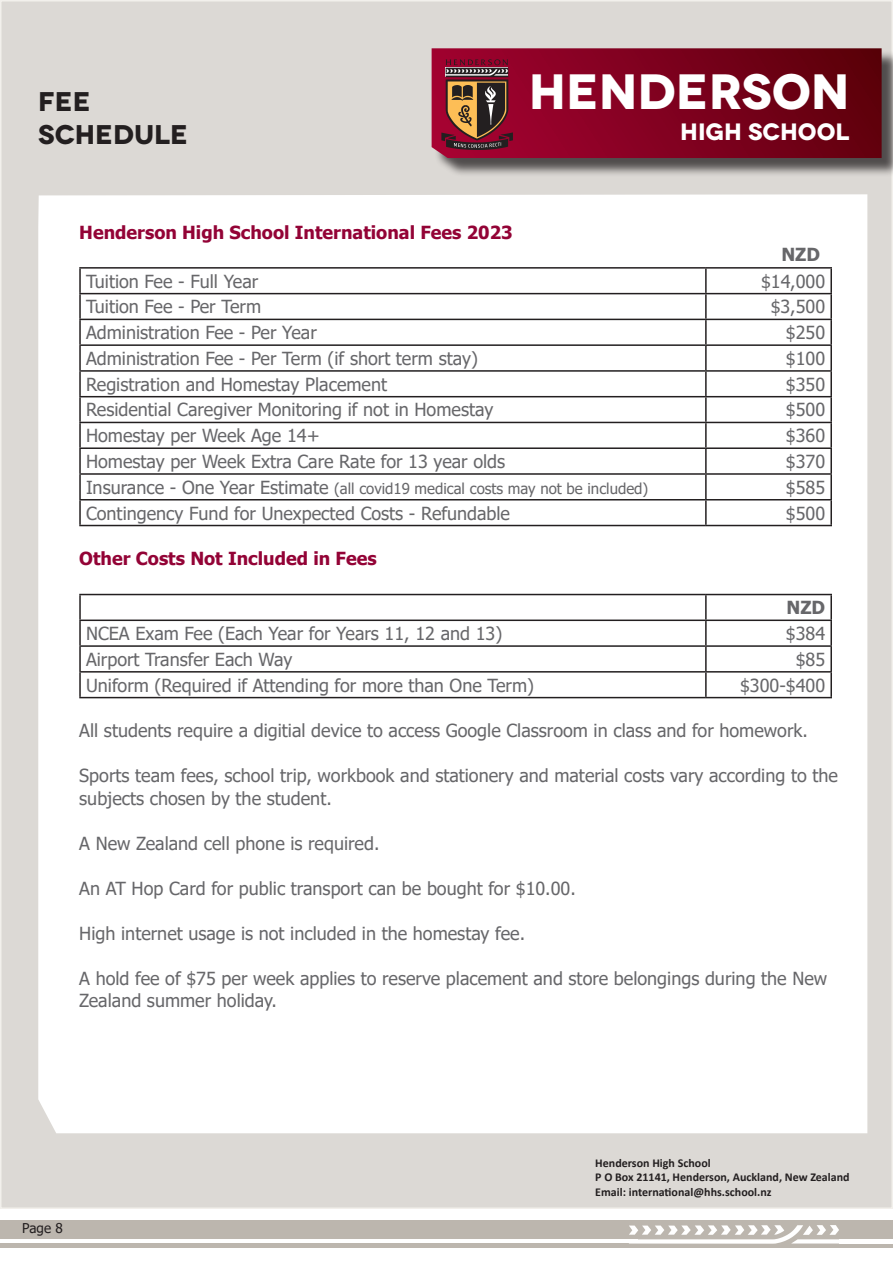
<style>
.page{position:relative;width:893px;height:1263px;background:#fff}
.page>*{position:absolute;margin:0;border:0;box-sizing:border-box;transform-origin:0 0}
.t1{font:700 49.5px "Novecentowide";color:#fff}
.t2{font:700 27px "Novecentowide";color:#231f20}
.t3{font:700 23.7px "Novecentowide";letter-spacing:-.005em;color:#fff}
.t4{font:18px/22.5px "Tahoma";color:#67676a}
.t5{font:700 18px "Tahoma";color:#930336}
.t6{font:700 18px "Tahoma";color:#67676a}
.t7{font:15px "Tahoma";color:#67676a}
.t8{font:13.5px "Tahoma";color:#231f20}
.t9{font:700 12px/14.4px "Calibri";color:#231f20}
.s1{font-size:18px}
</style>
<div class="page">
<div style="left:0;top:0;width:893px;height:1209px;background:#dcd9d5;border:2px solid #e7e2da"></div>
<div style="left:0;top:1220px;width:893px;height:28px;background:#bcb6ae"></div>
<svg style="left:629px;top:1225px;width:211px;height:19px"></svg>
<hr style="left:0;top:1239px;width:638px;height:4px;background:#fff">
<hr style="left:839px;top:1239px;width:53px;height:4px;background:#fff">
<div style="left:434px;top:51px;width:459px;height:126px;background:#231f20;opacity:.75"></div>
<svg style="left:432px;top:48px;width:450px;height:110px;background:#7d011d"></svg>
<svg style="left:441px;top:59px;width:72px;height:91px;background:#7c3f3b"></svg>
<div style="left:38px;top:194px;width:829px;height:939px;background:#fff"></div>
<hr style="left:79px;top:267px;width:627px;height:2px;background:#231f20">
<hr style="left:79px;top:269px;width:2px;height:24px;background:#231f20">
<hr style="left:706px;top:267px;width:126px;height:2px;background:#231f20">
<hr style="left:705px;top:269px;width:2px;height:24px;background:#231f20">
<hr style="left:830px;top:269px;width:2px;height:24px;background:#231f20">
<hr style="left:79px;top:293px;width:627px;height:1px;background:#231f20">
<hr style="left:79px;top:294px;width:2px;height:25px;background:#231f20">
<hr style="left:706px;top:293px;width:126px;height:1px;background:#231f20">
<hr style="left:705px;top:294px;width:2px;height:25px;background:#231f20">
<hr style="left:830px;top:294px;width:2px;height:25px;background:#231f20">
<hr style="left:79px;top:319px;width:627px;height:1px;background:#231f20">
<hr style="left:79px;top:320px;width:2px;height:24px;background:#231f20">
<hr style="left:706px;top:319px;width:126px;height:1px;background:#231f20">
<hr style="left:705px;top:320px;width:2px;height:24px;background:#231f20">
<hr style="left:830px;top:320px;width:2px;height:24px;background:#231f20">
<hr style="left:79px;top:344px;width:627px;height:2px;background:#231f20">
<hr style="left:79px;top:346px;width:2px;height:24px;background:#231f20">
<hr style="left:706px;top:344px;width:126px;height:2px;background:#231f20">
<hr style="left:705px;top:346px;width:2px;height:24px;background:#231f20">
<hr style="left:830px;top:346px;width:2px;height:24px;background:#231f20">
<hr style="left:79px;top:370px;width:627px;height:2px;background:#231f20">
<hr style="left:79px;top:372px;width:2px;height:24px;background:#231f20">
<hr style="left:706px;top:370px;width:126px;height:2px;background:#231f20">
<hr style="left:705px;top:372px;width:2px;height:24px;background:#231f20">
<hr style="left:830px;top:372px;width:2px;height:24px;background:#231f20">
<hr style="left:79px;top:396px;width:627px;height:1px;background:#231f20">
<hr style="left:79px;top:397px;width:2px;height:25px;background:#231f20">
<hr style="left:706px;top:396px;width:126px;height:1px;background:#231f20">
<hr style="left:705px;top:397px;width:2px;height:25px;background:#231f20">
<hr style="left:830px;top:397px;width:2px;height:25px;background:#231f20">
<hr style="left:79px;top:422px;width:627px;height:1px;background:#231f20">
<hr style="left:79px;top:423px;width:2px;height:24px;background:#231f20">
<hr style="left:706px;top:422px;width:126px;height:1px;background:#231f20">
<hr style="left:705px;top:423px;width:2px;height:24px;background:#231f20">
<hr style="left:830px;top:423px;width:2px;height:24px;background:#231f20">
<hr style="left:79px;top:447px;width:627px;height:2px;background:#231f20">
<hr style="left:79px;top:449px;width:2px;height:24px;background:#231f20">
<hr style="left:706px;top:447px;width:126px;height:2px;background:#231f20">
<hr style="left:705px;top:449px;width:2px;height:24px;background:#231f20">
<hr style="left:830px;top:449px;width:2px;height:24px;background:#231f20">
<hr style="left:79px;top:473px;width:627px;height:2px;background:#231f20">
<hr style="left:79px;top:475px;width:2px;height:24px;background:#231f20">
<hr style="left:706px;top:473px;width:126px;height:2px;background:#231f20">
<hr style="left:705px;top:475px;width:2px;height:24px;background:#231f20">
<hr style="left:830px;top:475px;width:2px;height:24px;background:#231f20">
<hr style="left:79px;top:499px;width:627px;height:1px;background:#231f20">
<hr style="left:79px;top:500px;width:2px;height:25px;background:#231f20">
<hr style="left:706px;top:499px;width:126px;height:1px;background:#231f20">
<hr style="left:705px;top:500px;width:2px;height:25px;background:#231f20">
<hr style="left:830px;top:500px;width:2px;height:25px;background:#231f20">
<hr style="left:79px;top:525px;width:627px;height:1px;background:#231f20">
<hr style="left:706px;top:525px;width:126px;height:1px;background:#231f20">
<hr style="left:79px;top:594px;width:627px;height:1px;background:#231f20">
<hr style="left:79px;top:595px;width:2px;height:24px;background:#231f20">
<hr style="left:706px;top:594px;width:126px;height:1px;background:#231f20">
<hr style="left:705px;top:595px;width:2px;height:24px;background:#231f20">
<hr style="left:830px;top:595px;width:2px;height:24px;background:#231f20">
<hr style="left:79px;top:619px;width:627px;height:2px;background:#231f20">
<hr style="left:79px;top:621px;width:2px;height:24px;background:#231f20">
<hr style="left:706px;top:619px;width:126px;height:2px;background:#231f20">
<hr style="left:705px;top:621px;width:2px;height:24px;background:#231f20">
<hr style="left:830px;top:621px;width:2px;height:24px;background:#231f20">
<hr style="left:79px;top:645px;width:627px;height:2px;background:#231f20">
<hr style="left:79px;top:647px;width:2px;height:24px;background:#231f20">
<hr style="left:706px;top:645px;width:126px;height:2px;background:#231f20">
<hr style="left:705px;top:647px;width:2px;height:24px;background:#231f20">
<hr style="left:830px;top:647px;width:2px;height:24px;background:#231f20">
<hr style="left:79px;top:671px;width:627px;height:2px;background:#231f20">
<hr style="left:79px;top:673px;width:2px;height:24px;background:#231f20">
<hr style="left:706px;top:671px;width:126px;height:2px;background:#231f20">
<hr style="left:705px;top:673px;width:2px;height:24px;background:#231f20">
<hr style="left:830px;top:673px;width:2px;height:24px;background:#231f20">
<hr style="left:79px;top:697px;width:627px;height:1px;background:#231f20">
<hr style="left:706px;top:697px;width:126px;height:1px;background:#231f20">
<p class="t2" style="left:38px;top:85px;width:54px">FEE</p>
<p class="t2" style="left:38px;top:117px;width:151px">SCHEDULE</p>
<h1 class="t1" style="left:529px;top:60px;width:322px">HENDERSON</h1>
<h3 class="t3" style="left:680px;top:117px;width:171px">HIGH SCHOOL</h3>
<p class="t5" style="left:79px;top:219px;width:435px">Henderson High School International Fees 2023</p>
<p class="t6" style="left:781px;top:242px;width:40px">NZD</p>
<p class="t4" style="left:86px;top:271px;width:174px">Tuition Fee - Full Year</p>
<p class="t4" style="left:761px;top:271px;width:66px">$14,000</p>
<p class="t4" style="left:86px;top:297px;width:177px">Tuition Fee - Per Term</p>
<p class="t4" style="left:771px;top:297px;width:56px">$3,500</p>
<p class="t4" style="left:86px;top:322px;width:232px">Administration Fee - Per Year</p>
<p class="t4" style="left:786px;top:322px;width:41px">$250</p>
<p class="t4" style="left:86px;top:348px;width:393px">Administration Fee - Per Term (if short term stay)</p>
<p class="t4" style="left:786px;top:348px;width:41px">$100</p>
<p class="t4" style="left:86px;top:374px;width:303px">Registration and Homestay Placement</p>
<p class="t4" style="left:786px;top:374px;width:41px">$350</p>
<p class="t4" style="left:86px;top:400px;width:409px">Residential Caregiver Monitoring if not in Homestay</p>
<p class="t4" style="left:786px;top:400px;width:41px">$500</p>
<p class="t4" style="left:86px;top:425px;width:235px">Homestay per Week Age 14+</p>
<p class="t4" style="left:786px;top:425px;width:41px">$360</p>
<p class="t4" style="left:86px;top:451px;width:421px">Homestay per Week Extra Care Rate for 13 year olds</p>
<p class="t4" style="left:786px;top:451px;width:41px">$370</p>
<p class="t7" style="left:86px;top:478px;width:564px"><span class="s1">Insurance - One Year Estimate</span> (all covid19 medical costs may not be included)</p>
<p class="t4" style="left:786px;top:477px;width:41px">$585</p>
<p class="t4" style="left:86px;top:503px;width:426px">Contingency Fund for Unexpected Costs - Refundable</p>
<p class="t4" style="left:786px;top:503px;width:41px">$500</p>
<p class="t5" style="left:79px;top:546px;width:299px">Other Costs Not Included in Fees</p>
<p class="t6" style="left:786px;top:595px;width:40px">NZD</p>
<p class="t4" style="left:86px;top:623px;width:418px">NCEA Exam Fee (Each Year for Years 11, 12 and 13)</p>
<p class="t4" style="left:786px;top:623px;width:41px">$384</p>
<p class="t4" style="left:86px;top:649px;width:208px">Airport Transfer Each Way</p>
<p class="t4" style="left:796px;top:649px;width:31px">$85</p>
<p class="t4" style="left:86px;top:675px;width:450px">Uniform (Required if Attending for more than One Term)</p>
<p class="t4" style="left:740px;top:675px;width:87px">$300-$400</p>
<p class="t4" style="left:79px;top:720px;width:730px">All students require a digitial device to access Google Classroom in class and for homework.</p>
<p class="t4" style="left:79px;top:765px;width:760px">Sports team fees, school trip, workbook and stationery and material costs vary according to the subjects chosen by the student.</p>
<p class="t4" style="left:79px;top:833px;width:302px">A New Zealand cell phone is required.</p>
<p class="t4" style="left:79px;top:878px;width:498px">An AT Hop Card for public transport can be bought for $10.00.</p>
<p class="t4" style="left:79px;top:923px;width:447px">High internet usage is not included in the homestay fee.</p>
<p class="t4" style="left:79px;top:968px;width:749px">A hold fee of $75 per week applies to reserve placement and store belongings during the New<br>Zealand summer holiday.</p>
<p class="t8" style="left:22px;top:1219px;width:42px">Page 8</p>
<p class="t9" style="left:595px;top:1155px;width:256px">Henderson High School<br>P O Box 21141, Henderson, Auckland, New Zealand<br>Email: international@hhs.school.nz</p>
</div>
